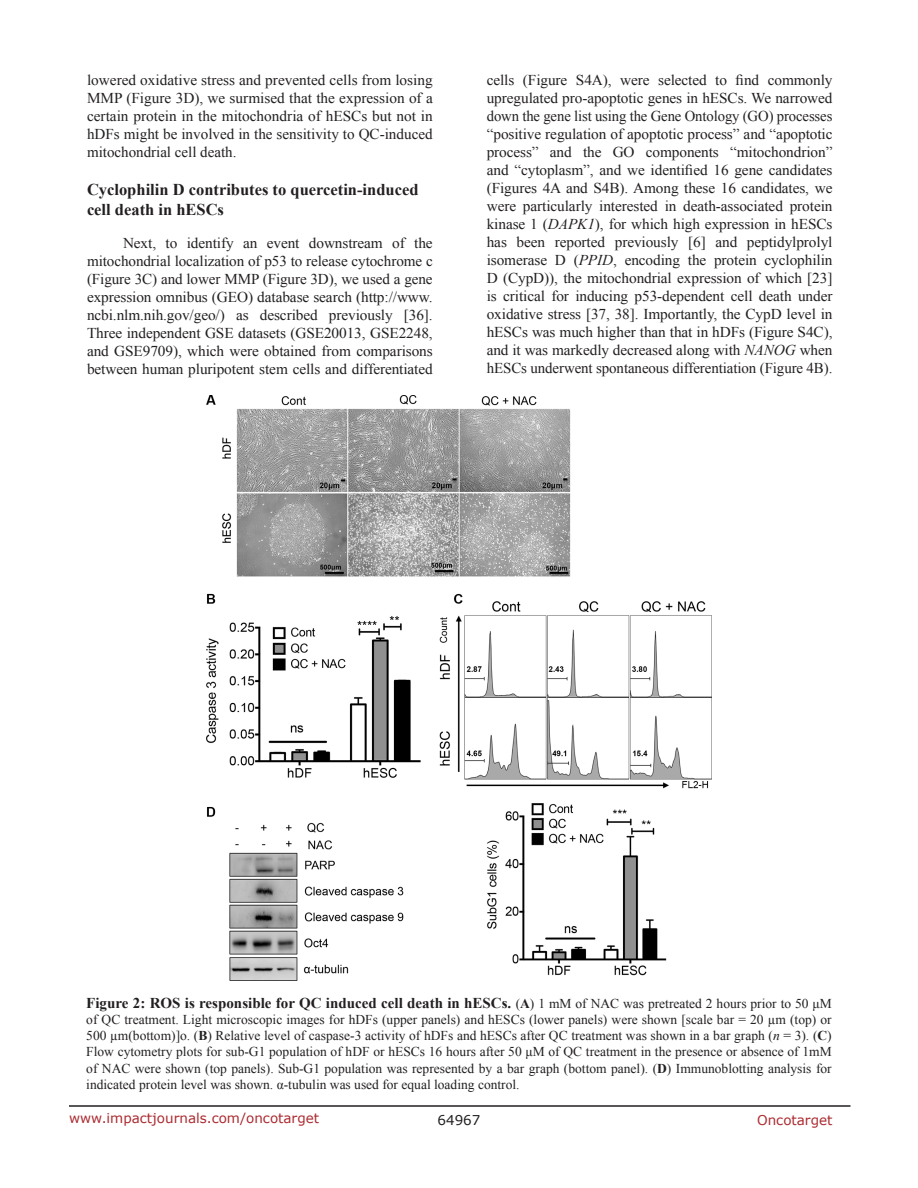
<style>
.page{position:relative;width:918px;height:1188px;background:#fff}
.page>*{position:absolute;margin:0;border:0;box-sizing:border-box;transform-origin:0 0}
.SubHeading_middle{font:700 16.5px/19.8px "Times New Roman";color:#231f20}
.BodyText{font:15px/18px "Times New Roman";letter-spacing:-.005em;color:#231f20;text-align:justify}
.FigureText{font:700 15px "Times New Roman";color:#231f20}
.FigureText-2{font:13.5px/16.2px "Times New Roman";color:#231f20;text-align:justify}
.t1{font:13.5px "Verdana";color:#ac2b31}
.t2{font:13.5px "Verdana";color:#231f20}
.s1{font-style:italic}
.s2{font-weight:400;font-size:13.5px}
.s3{font-size:13.5px}
.s4{font-weight:700}
</style>
<div class="page">
<hr style="left:69px;top:1105px;width:781px;height:2px;background:#231f20">
<img style="left:206px;top:396px;width:506px;height:584px">
<p class="BodyText" style="left:87px;top:71px;width:347px">lowered oxidative stress and prevented cells from losing MMP (Figure 3D), we surmised that the expression of a certain protein in the mitochondria of hESCs but not in hDFs might be involved in the sensitivity to QC-induced mitochondrial cell death.</p>
<p class="SubHeading_middle" style="left:87px;top:179px;width:333px">Cyclophilin D contributes to quercetin-induced cell death in hESCs</p>
<p class="BodyText" style="left:87px;top:234px;width:347px;text-indent:36px">Next, to identify an event downstream of the mitochondrial localization of p53 to release cytochrome c (Figure 3C) and lower MMP (Figure 3D), we used a gene expression omnibus (GEO) database search (http://www. ncbi.nlm.nih.gov/geo/) as described previously [36].<br>Three independent GSE datasets (GSE20013, GSE2248, and GSE9709), which were obtained from comparisons between human pluripotent stem cells and differentiated</p>
<p class="BodyText" style="left:487px;top:71px;width:347px">cells (Figure S4A), were selected to find commonly upregulated pro-apoptotic genes in hESCs. We narrowed down the gene list using the Gene Ontology (GO) processes “positive regulation of apoptotic process” and “apoptotic process” and the GO components “mitochondrion” and “cytoplasm”, and we identified 16 gene candidates (Figures 4A and S4B). Among these 16 candidates, we were particularly interested in death-associated protein kinase 1 (<span class="s1">DAPK1</span>), for which high expression in hESCs has been reported previously [6] and peptidylprolyl isomerase D (<span class="s1">PPID</span>, encoding the protein cyclophilin D (CypD)), the mitochondrial expression of which [23] is critical for inducing p53-dependent cell death under oxidative stress [37, 38]. Importantly, the CypD level in hESCs was much higher than that in hDFs (Figure S4C), and it was markedly decreased along with <span class="s1">NANOG</span> when hESCs underwent spontaneous differentiation (Figure 4B).</p>
<p class="FigureText" style="left:86px;top:992px;width:747px">Figure 2: ROS is responsible for QC induced cell death in hESCs. <span class="s2">(</span><span class="s3">A</span><span class="s2">) 1 mM of NAC was pretreated 2 hours prior to 50 μM</span></p>
<p class="FigureText-2" style="left:86px;top:1011px;width:747px">of QC treatment. Light microscopic images for hDFs (upper panels) and hESCs (lower panels) were shown [scale bar = 20 µm (top) or 500 µm(bottom)]o. (<span class="s4">B</span>) Relative level of caspase-3 activity of hDFs and hESCs after QC treatment was shown in a bar graph (<span class="s1">n</span> = 3). (<span class="s4">C</span>)<br>Flow cytometry plots for sub-G1 population of hDF or hESCs 16 hours after 50 μM of QC treatment in the presence or absence of 1mM of NAC were shown (top panels). Sub-G1 population was represented by a bar graph (bottom panel). (<span class="s4">D</span>) Immunoblotting analysis for indicated protein level was shown. α-tubulin was used for equal loading control.</p>
<p class="t1" style="left:69px;top:1109px;width:252px">www.impactjournals.com/oncotarget</p>
<p class="t2" style="left:438px;top:1111px;width:44px">64967</p>
<p class="t1" style="left:757px;top:1111px;width:77px">Oncotarget</p>
</div>
